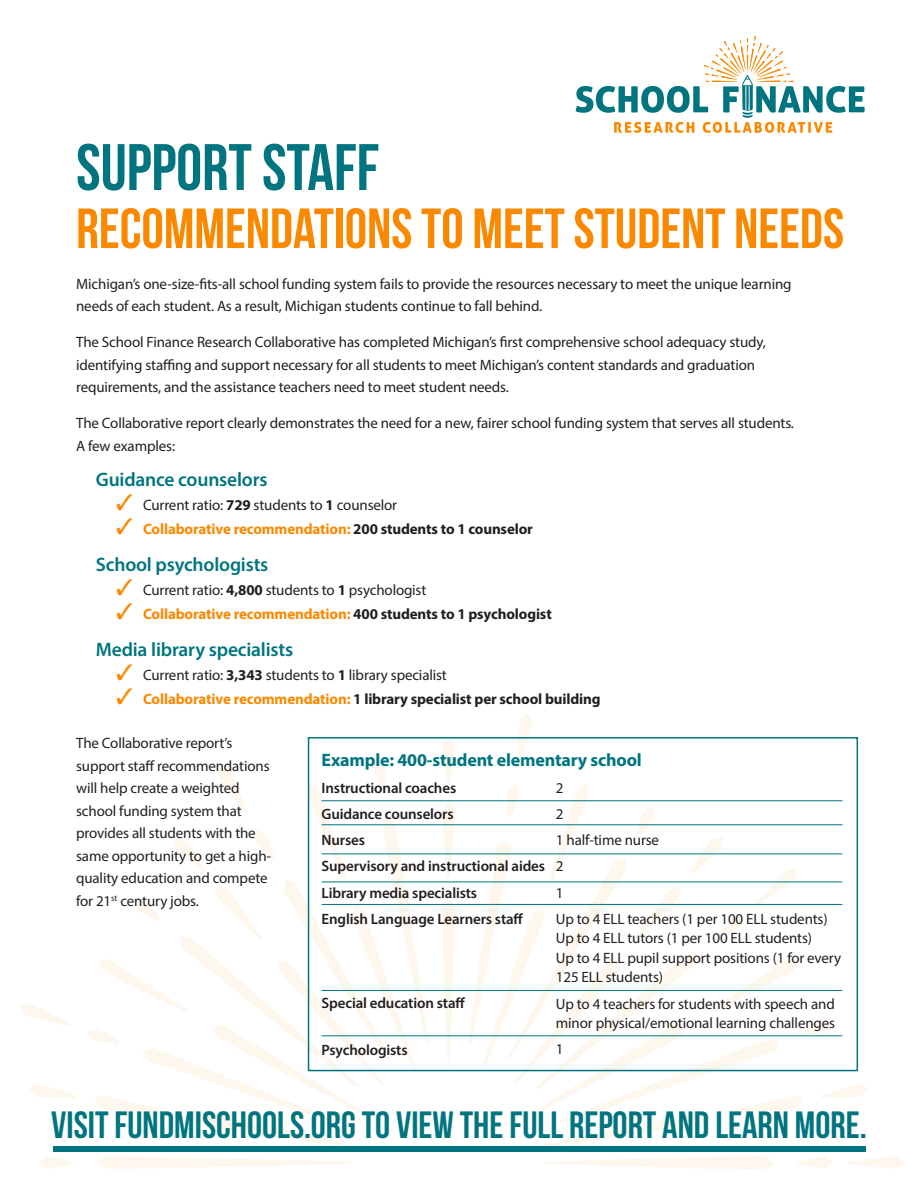
<style>
.page{position:relative;width:918px;height:1188px;background:#fff}
.page>*{position:absolute;margin:0;border:0;box-sizing:border-box;transform-origin:0 0}
.t1{font:65.55px "Bebas Neue";color:#007580}
.t2{font:56.55px "Bebas Neue";color:#fa8900}
.t3{font:37.95px "Bebas Neue";color:#007580}
.t4{font:600 19.5px "Myriad Pro";letter-spacing:-.01em;color:#007580}
.t5{font:700 18px "Myriad Pro";letter-spacing:-.01em;color:#007580}
.t6{font:15px/22.5px "Myriad Pro";letter-spacing:-.01em;color:#231f20}
.t7{font:600 15px "Myriad Pro";letter-spacing:-.01em;color:#231f20}
.t8{font:700 15px "Myriad Pro";letter-spacing:-.01em;color:#fa8900}
.t9{font:700 15px "Myriad Pro";letter-spacing:-.01em;color:#231f20}
.s1{color:#fa8900}
.s2{font-weight:700}
.s3{color:#231f20}
</style>
<div class="page">
<svg style="left:576px;top:36px;width:289px;height:97px"></svg>
<svg style="left:98px;top:1157px;width:252px;height:12px"></svg>
<svg style="left:544px;top:1156px;width:230px;height:13px"></svg>
<svg style="left:442px;top:899px;width:13px;height:167px"></svg>
<svg style="left:442px;top:803px;width:15px;height:75px"></svg>
<svg style="left:517px;top:714px;width:16px;height:54px"></svg>
<svg style="left:848px;top:1157px;width:56px;height:12px"></svg>
<svg style="left:21px;top:1004px;width:51px;height:23px"></svg>
<svg style="left:29px;top:1084px;width:48px;height:14px"></svg>
<svg style="left:443px;top:740px;width:12px;height:45px"></svg>
<svg style="left:798px;top:1157px;width:35px;height:12px"></svg>
<svg style="left:468px;top:783px;width:399px;height:364px"></svg>
<svg style="left:40px;top:1157px;width:33px;height:12px"></svg>
<svg style="left:87px;top:760px;width:342px;height:385px"></svg>
<div style="left:53px;top:1146px;width:812px;height:6px;background:#007580"></div>
<div style="left:308px;top:737px;width:550px;height:334px;border:2px solid #007580"></div>
<hr style="left:322px;top:800px;width:520px;height:1px;background:#007580">
<hr style="left:322px;top:824px;width:520px;height:1px;background:#007580">
<hr style="left:322px;top:854px;width:520px;height:1px;background:#007580">
<hr style="left:322px;top:882px;width:520px;height:1px;background:#007580">
<hr style="left:322px;top:904px;width:520px;height:1px;background:#007580">
<hr style="left:322px;top:990px;width:520px;height:1px;background:#007580">
<hr style="left:322px;top:1035px;width:520px;height:1px;background:#007580">
<p class="t1" style="left:76px;top:131px;width:305px">SUPPORT STAFF</p>
<p class="t2" style="left:76px;top:198px;width:769px">RECOMMENDATIONS TO MEET STUDENT NEEDS</p>
<p class="t6" style="left:76px;top:272px;width:717px">Michigan’s one-size-fits-all school funding system fails to provide the resources necessary to meet the unique learning needs of each student. As a result, Michigan students continue to fall behind.</p>
<p class="t6" style="left:76px;top:331px;width:691px">The School Finance Research Collaborative has completed Michigan’s first comprehensive school adequacy study, identifying staffing and support necessary for all students to meet Michigan’s content standards and graduation requirements, and the assistance teachers need to meet student needs.</p>
<p class="t6" style="left:76px;top:412px;width:719px">The Collaborative report clearly demonstrates the need for a new, fairer school funding system that serves all students.<br>A few examples:</p>
<p class="t4" style="left:96px;top:467px;width:173px">Guidance counselors</p>
<p class="t6" style="left:116px;top:494px;width:283px"><span class="s1">✓</span> Current ratio: <span class="s2">729</span> students to <span class="s2">1</span> counselor</p>
<p class="t8" style="left:116px;top:519px;width:418px">✓ Collaborative recommendation: <span class="s3">200 students to 1 counselor</span></p>
<p class="t4" style="left:96px;top:552px;width:174px">School psychologists</p>
<p class="t6" style="left:116px;top:578px;width:312px"><span class="s1">✓</span> Current ratio: <span class="s2">4,800</span> students to <span class="s2">1</span> psychologist</p>
<p class="t8" style="left:116px;top:604px;width:437px">✓ Collaborative recommendation: <span class="s3">400 students to 1 psychologist</span></p>
<p class="t4" style="left:96px;top:637px;width:199px">Media library specialists</p>
<p class="t6" style="left:116px;top:663px;width:332px"><span class="s1">✓</span> Current ratio: <span class="s2">3,343</span> students to <span class="s2">1</span> library specialist</p>
<p class="t9" style="left:116px;top:689px;width:486px"><span class="s1">✓ Collaborative recommendation:</span> 1 library specialist per school building</p>
<p class="t6" style="left:76px;top:732px;width:196px">The Collaborative report’s support staff recommendations will help create a weighted school funding system that provides all students with the same opportunity to get a high&shy;quality education and compete for 21<sup>st</sup> century jobs.</p>
<p class="t5" style="left:322px;top:748px;width:322px">Example: 400-student elementary school</p>
<p class="t7" style="left:322px;top:778px;width:136px">Instructional coaches</p>
<p class="t7" style="left:322px;top:804px;width:134px">Guidance counselors</p>
<p class="t7" style="left:322px;top:830px;width:45px">Nurses</p>
<p class="t7" style="left:322px;top:857px;width:225px">Supervisory and instructional aides</p>
<p class="t7" style="left:322px;top:883px;width:157px">Library media specialists</p>
<p class="t7" style="left:322px;top:909px;width:203px">English Language Learners staff</p>
<p class="t6" style="left:556px;top:776px;width:9px">2</p>
<p class="t6" style="left:556px;top:802px;width:9px">2</p>
<p class="t6" style="left:556px;top:829px;width:105px">1 half-time nurse</p>
<p class="t6" style="left:556px;top:855px;width:9px">2</p>
<p class="t6" style="left:556px;top:881px;width:9px">1</p>
<p class="t6" style="left:556px;top:907px;width:273px">Up to 4 ELL teachers (1 per 100 ELL students)</p>
<p class="t6" style="left:556px;top:927px;width:258px">Up to 4 ELL tutors (1 per 100 ELL students)</p>
<p class="t6" style="left:556px;top:948px;width:287px;line-height:19.5px">Up to 4 ELL pupil support positions (1 for every<br>125 ELL students)</p>
<p class="t6" style="left:556px;top:994px;width:281px;line-height:19.5px">Up to 4 teachers for students with speech and minor physical/emotional learning challenges</p>
<p class="t6" style="left:556px;top:1038px;width:9px">1</p>
<p class="t7" style="left:322px;top:994px;width:145px">Special education staff</p>
<p class="t7" style="left:322px;top:1040px;width:88px">Psychologists</p>
<p class="t3" style="left:51px;top:1104px;width:817px">VISIT FUNDMISCHOOLS.ORG TO VIEW THE FULL REPORT AND LEARN MORE.</p>
</div>
